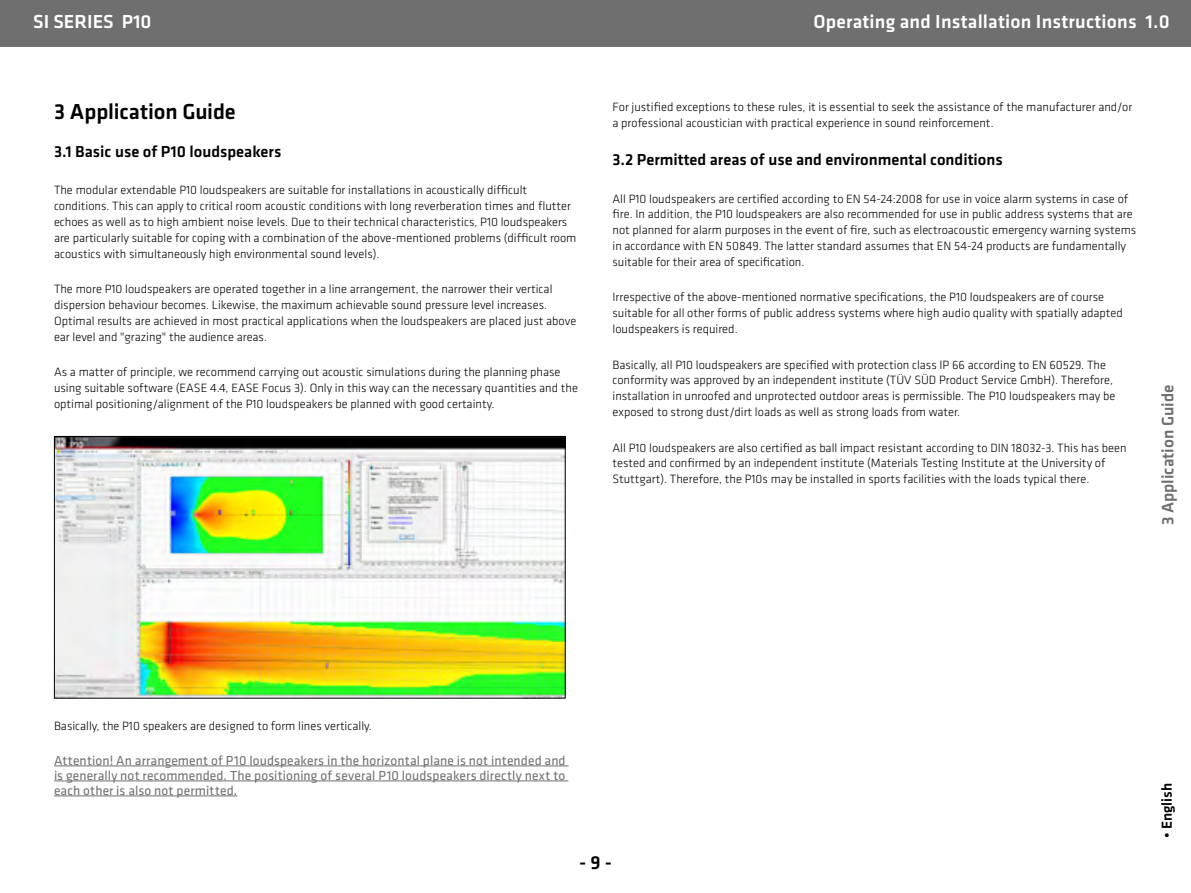
<style>
.page{position:relative;width:1191px;height:893px;background:#fff}
.page>*{position:absolute;margin:0;border:0;box-sizing:border-box;transform-origin:0 0}
.BDA_Headline_neu{font:500 22.5px "Klavika";letter-spacing:-.005em;color:#000}
.t1{font:500 19.5px "Klavika";letter-spacing:.01em;color:#fff}
.t2{font:500 19.5px "Klavika";color:#000}
.BDA_Unterheadline2_n{font:500 17.25px "Klavika";color:#706f6f}
.BDA_Unterheadline_ne{font:500 16.5px "Klavika";color:#000}
.t3{font:500 15px "Klavika";color:#000}
.BDA_Achtung_neu{font:13.5px/15px "Klavika";letter-spacing:.01em;color:#706f6f;text-align:justify}
.BDA_Fließtext_neu{font:300 12.45px/15.8px "Klavika";color:#000}
</style>
<div class="page">
<div style="left:0;top:0;width:1191px;height:47px;background:#706f6f"></div>
<hr style="left:54px;top:766px;width:514px;height:1px;background:#706f6f">
<hr style="left:54px;top:781px;width:514px;height:1px;background:#706f6f">
<hr style="left:54px;top:796px;width:183px;height:1px;background:#706f6f">
<img style="left:56px;top:438px;width:507px;height:258px">
<div style="left:54px;top:436px;width:511px;height:262px;border:1px solid #000"></div>
<h2 class="t1" style="left:33px;top:9px;width:120px">SI SERIES P10</h2>
<h2 class="t1" style="left:813px;top:9px;width:358px">Operating and Installation Instructions 1.0</h2>
<p class="BDA_Headline_neu" style="left:54px;top:96px;width:183px">3 Application Guide</p>
<p class="BDA_Unterheadline_ne" style="left:54px;top:140px;width:229px">3.1 Basic use of P10 loudspeakers</p>
<p class="BDA_Fließtext_neu" style="left:54px;top:182px;width:524px">The modular extendable P10 loudspeakers are suitable for installations in acoustically difficult conditions. This can apply to critical room acoustic conditions with long reverberation times and flutter echoes as well as to high ambient noise levels. Due to their technical characteristics, P10 loudspeakers are particularly suitable for coping with a combination of the above-mentioned problems (difficult room acoustics with simultaneously high environmental sound levels).</p>
<p class="BDA_Fließtext_neu" style="left:54px;top:281px;width:524px">The more P10 loudspeakers are operated together in a line arrangement, the narrower their vertical dispersion behaviour becomes. Likewise, the maximum achievable sound pressure level increases.<br>Optimal results are achieved in most practical applications when the loudspeakers are placed just above ear level and "grazing" the audience areas.</p>
<p class="BDA_Fließtext_neu" style="left:54px;top:364px;width:525px">As a matter of principle, we recommend carrying out acoustic simulations during the planning phase using suitable software (EASE 4.4, EASE Focus 3). Only in this way can the necessary quantities and the optimal positioning/alignment of the P10 loudspeakers be planned with good certainty.</p>
<p class="BDA_Fließtext_neu" style="left:612px;top:99px;width:521px">For justified exceptions to these rules, it is essential to seek the assistance of the manufacturer and/or a professional acoustician with practical experience in sound reinforcement.</p>
<p class="BDA_Unterheadline_ne" style="left:612px;top:148px;width:392px">3.2 Permitted areas of use and environmental conditions</p>
<p class="BDA_Fließtext_neu" style="left:612px;top:191px;width:525px">All P10 loudspeakers are certified according to EN 54-24:2008 for use in voice alarm systems in case of fire. In addition, the P10 loudspeakers are also recommended for use in public address systems that are not planned for alarm purposes in the event of fire, such as electroacoustic emergency warning systems in accordance with EN 50849. The latter standard assumes that EN 54-24 products are fundamentally suitable for their area of specification.</p>
<p class="BDA_Fließtext_neu" style="left:612px;top:289px;width:512px">Irrespective of the above-mentioned normative specifications, the P10 loudspeakers are of course suitable for all other forms of public address systems where high audio quality with spatially adapted loudspeakers is required.</p>
<p class="BDA_Fließtext_neu" style="left:612px;top:357px;width:504px">Basically, all P10 loudspeakers are specified with protection class IP 66 according to EN 60529. The conformity was approved by an independent institute (TÜV SÜD Product Service GmbH). Therefore, installation in unroofed and unprotected outdoor areas is permissible. The P10 loudspeakers may be exposed to strong dust/dirt loads as well as strong loads from water.</p>
<p class="BDA_Fließtext_neu" style="left:612px;top:440px;width:515px">All P10 loudspeakers are also certified as ball impact resistant according to DIN 18032-3. This has been tested and confirmed by an independent institute (Materials Testing Institute at the University of<br>Stuttgart). Therefore, the P10s may be installed in sports facilities with the loads typical there.</p>
<p class="BDA_Unterheadline2_n" style="left:1156px;top:525px;width:142px;rotate:-90deg">3 Application Guide</p>
<p class="BDA_Fließtext_neu" style="left:54px;top:717px;width:319px">Basically, the P10 speakers are designed to form lines vertically.</p>
<p class="BDA_Achtung_neu" style="left:54px;top:752px;width:513px">Attention! An arrangement of P10 loudspeakers in the horizontal plane is not intended and is generally not recommended. The positioning of several P10 loudspeakers directly next to each other is also not permitted.</p>
<h2 class="t2" style="left:579px;top:850px;width:34px">- 9 -</h2>
<p class="t3" style="left:1156px;top:838px;width:57px;rotate:-90deg">• English</p>
</div>
